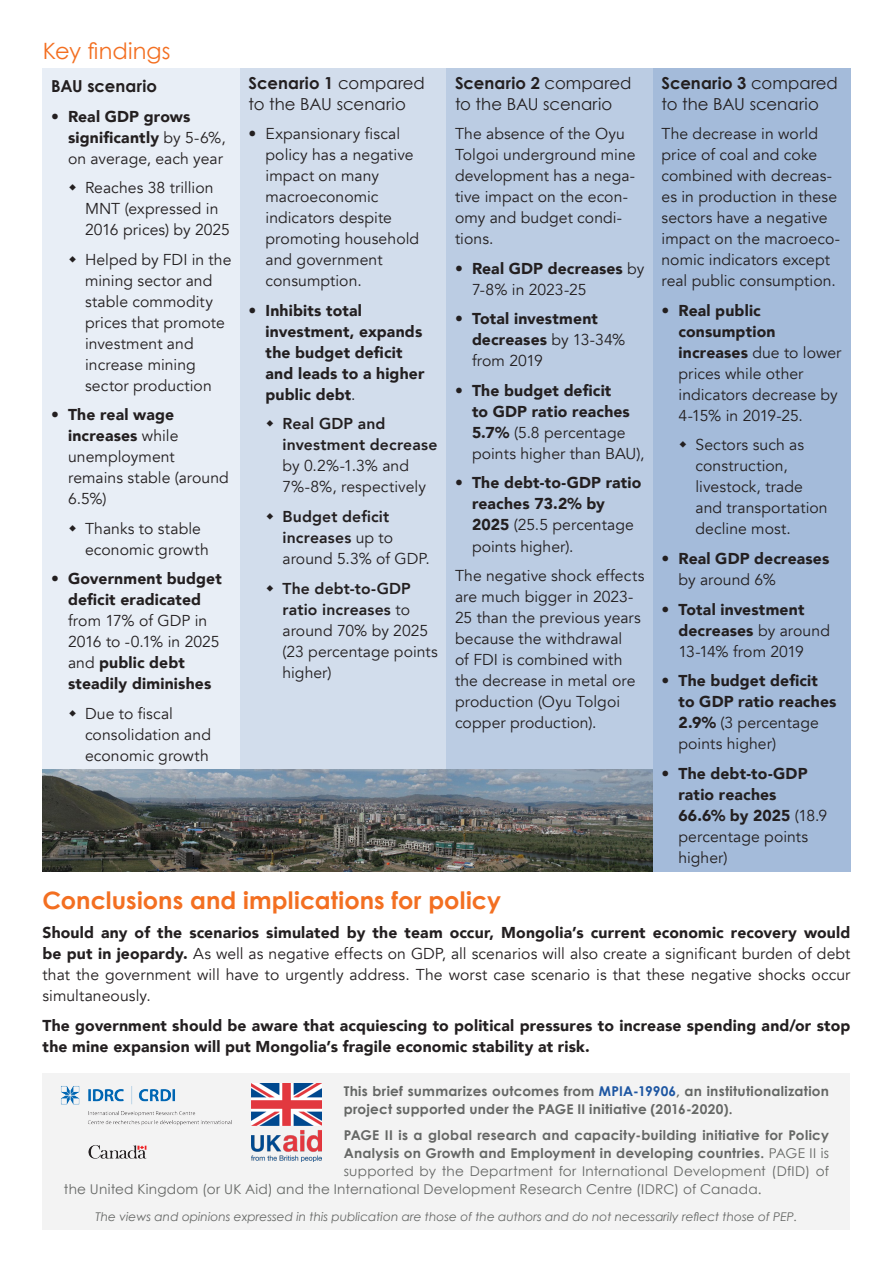
<style>
.page{position:relative;width:893px;height:1263px;background:#fff}
.page>*{position:absolute;margin:0;border:0;box-sizing:border-box;transform-origin:0 0}
.t1{font:700 24px "Century Gothic";letter-spacing:.005em;color:#f36f21}
.t2{font:22.5px "Century Gothic";color:#f36f21}
.t3{font:16.5px/21px "Century Gothic";letter-spacing:.005em;color:#231f20}
.t4{font:700 16.5px "Century Gothic";letter-spacing:.005em;color:#231f20}
.t5{font:15.75px/21px "Avenir";letter-spacing:.005em;color:#231f20}
.t6{font:900 15.75px/21px "Avenir";letter-spacing:.01em;color:#231f20}
.t7{font:800 15.75px/21px "Avenir";letter-spacing:.01em;color:#231f20}
.t8{font:700 13.5px/18px "Century Gothic";letter-spacing:.02em;color:#656765}
.t9{font:13.5px "Century Gothic";letter-spacing:.015em;color:#656765}
.t10{font:italic 12px "Century Gothic";color:#656765}
.s1{font-weight:400}
.s2{font-weight:900}
.s3{font-weight:700}
.s4{font-weight:800}
.s5{color:#1d56a2}
</style>
<div class="page">
<div style="left:43px;top:68px;width:197px;height:702px;background:#e8eef6"></div>
<div style="left:240px;top:68px;width:206px;height:702px;background:#d2ddec"></div>
<div style="left:446px;top:68px;width:207px;height:702px;background:#bbcce3"></div>
<div style="left:653px;top:68px;width:197px;height:804px;background:#a4bbda"></div>
<div style="left:43px;top:1073px;width:807px;height:157px;background:#f3f3f3"></div>
<img style="left:251px;top:1084px;width:71px;height:77px">
<img style="left:61px;top:1086px;width:171px;height:73px">
<img style="left:43px;top:770px;width:610px;height:102px">
<p class="t2" style="left:43px;top:38px;width:129px">Key findings</p>
<p class="t4" style="left:51px;top:76px;width:108px">BAU scenario</p>
<p class="t6" style="left:68px;top:105px;width:159px;text-indent:-17px">• Real GDP grows significantly <span class="s1">by 5-6%, on average, each year</span></p>
<p class="t5" style="left:85px;top:178px;width:146px">Reaches 38 trillion<br>MNT (expressed in<br>2016 prices) by 2025</p>
<p class="t5" style="left:85px;top:249px;width:148px">Helped by FDI in the mining sector and stable commodity prices that promote investment and increase mining sector production</p>
<p class="t5" style="left:68px;top:405px;width:162px;text-indent:-17px"><span class="s2">• The real wage increases</span> while unemployment remains stable (around<br>6.5%)</p>
<p class="t5" style="left:85px;top:518px;width:125px">Thanks to stable economic growth</p>
<p class="t6" style="left:68px;top:568px;width:155px;text-indent:-17px">• Government budget deficit eradicated <span class="s1">from 17% of GDP in<br>2016 to -0.1% in 2025 and</span> public debt steadily diminishes</p>
<p class="t5" style="left:85px;top:703px;width:127px">Due to fiscal consolidation and economic growth</p>
<p class="t3" style="left:248px;top:72px;width:178px"><span class="s3">Scenario 1</span> compared to the BAU scenario</p>
<p class="t5" style="left:266px;top:124px;width:155px;text-indent:-17px">• Expansionary fiscal policy has a negative impact on many macroeconomic indicators despite promoting household and government consumption.</p>
<p class="t6" style="left:266px;top:300px;width:160px;text-indent:-17px">• Inhibits total investment, expands the budget deficit and leads to a higher public debt<span class="s1">.</span></p>
<p class="t5" style="left:283px;top:414px;width:156px"><span class="s4">Real GDP and investment decrease </span>by 0.2%-1.3% and<br>7%-8%, respectively</p>
<p class="t7" style="left:283px;top:506px;width:149px">Budget deficit increases <span class="s1">up to around 5.3% of GDP.</span></p>
<p class="t5" style="left:283px;top:578px;width:157px"><span class="s4">The debt-to-GDP ratio increases</span> to around 70% by 2025 (23 percentage points higher)</p>
<p class="t3" style="left:455px;top:72px;width:178px"><span class="s3">Scenario 2</span> compared to the BAU scenario</p>
<p class="t5" style="left:455px;top:124px;width:182px">The absence of the Oyu<br>Tolgoi underground mine development has a nega&shy;tive impact on the econ&shy;omy and budget condi&shy;tions.</p>
<p class="t6" style="left:472px;top:258px;width:174px;text-indent:-17px">• Real GDP decreases <span class="s1">by<br>7-8% in 2023-25</span></p>
<p class="t6" style="left:472px;top:308px;width:155px;text-indent:-17px">• Total investment decreases <span class="s1">by 13-34% from 2019</span></p>
<p class="t6" style="left:472px;top:380px;width:174px;text-indent:-17px">• The budget deficit<br>to GDP ratio reaches<br>5.7% <span class="s1">(5.8 percentage points higher than BAU),</span></p>
<p class="t6" style="left:472px;top:472px;width:171px;text-indent:-17px">• The debt-to-GDP ratio reaches 73.2% by<br>2025 <span class="s1">(25.5 percentage points higher).</span></p>
<p class="t5" style="left:455px;top:565px;width:191px">The negative shock effects are much bigger in 2023-<br>25 than the previous years because the withdrawal<br>of FDI is combined with the decrease in metal ore production (Oyu Tolgoi copper production).</p>
<p class="t3" style="left:661px;top:72px;width:178px"><span class="s3">Scenario 3</span> compared to the BAU scenario</p>
<p class="t5" style="left:661px;top:124px;width:180px">The decrease in world price of coal and coke combined with decreas&shy;es in production in these sectors have a negative impact on the macroeco&shy;nomic indicators except real public consumption.</p>
<p class="t5" style="left:678px;top:300px;width:165px;text-indent:-17px"><span class="s2">• Real public consumption increases</span> due to lower prices while other indicators decrease by<br>4-15% in 2019-25.</p>
<p class="t5" style="left:695px;top:435px;width:134px">Sectors such as construction, livestock, trade and transportation decline most.</p>
<p class="t6" style="left:678px;top:548px;width:152px;text-indent:-17px">• Real GDP decreases <span class="s1">by around 6%</span></p>
<p class="t6" style="left:678px;top:598px;width:153px;text-indent:-17px">• Total investment decreases <span class="s1">by around<br>13-14% from 2019</span></p>
<p class="t6" style="left:678px;top:670px;width:159px;text-indent:-17px">• The budget deficit to GDP ratio reaches<br>2.9% <span class="s1">(3 percentage points higher)</span></p>
<p class="t6" style="left:678px;top:762px;width:150px;text-indent:-17px">• The debt-to-GDP ratio reaches<br>66.6% by 2025 <span class="s1">(18.9 percentage points higher)</span></p>
<p class="t1" style="left:43px;top:885px;width:460px">Conclusions and implications for policy</p>
<p class="t5" style="left:43px;top:922px;width:809px;text-align:justify"><span class="s2">Should any of the scenarios simulated by the team occur, Mongolia’s current economic recovery would be put in jeopardy.</span> As well as negative effects on GDP, all scenarios will also create a significant burden of debt that the government will have to urgently address. The worst case scenario is that these negative shocks occur simultaneously.</p>
<p class="t6" style="left:43px;top:1014px;width:809px">The government should be aware that acquiescing to political pressures to increase spending and/or stop the mine expansion will put Mongolia’s fragile economic stability at risk.</p>
<p class="t8" style="left:344px;top:1082px;width:487px">This brief summarizes outcomes from <span class="s5">MPIA-19906</span>, an institutionalization project supported under the PAGE II initiative (2016-2020).</p>
<p class="t8" style="left:344px;top:1126px;width:487px">PAGE II is a global research and capacity-building initiative for Policy</p>
<p class="t8" style="left:344px;top:1144px;width:487px">Analysis on Growth and Employment in developing countries. <span class="s1">PAGE II is</span></p>
<p class="t9" style="left:344px;top:1163px;width:487px">supported by the Department for International Development (DfID) of</p>
<p class="t9" style="left:64px;top:1181px;width:699px">the United Kingdom (or UK Aid) and the International Development Research Centre (IDRC) of Canada.</p>
<p class="t10" style="left:96px;top:1209px;width:703px">The views and opinions expressed in this publication are those of the authors and do not necessarily reflect those of PEP.</p>
</div>
